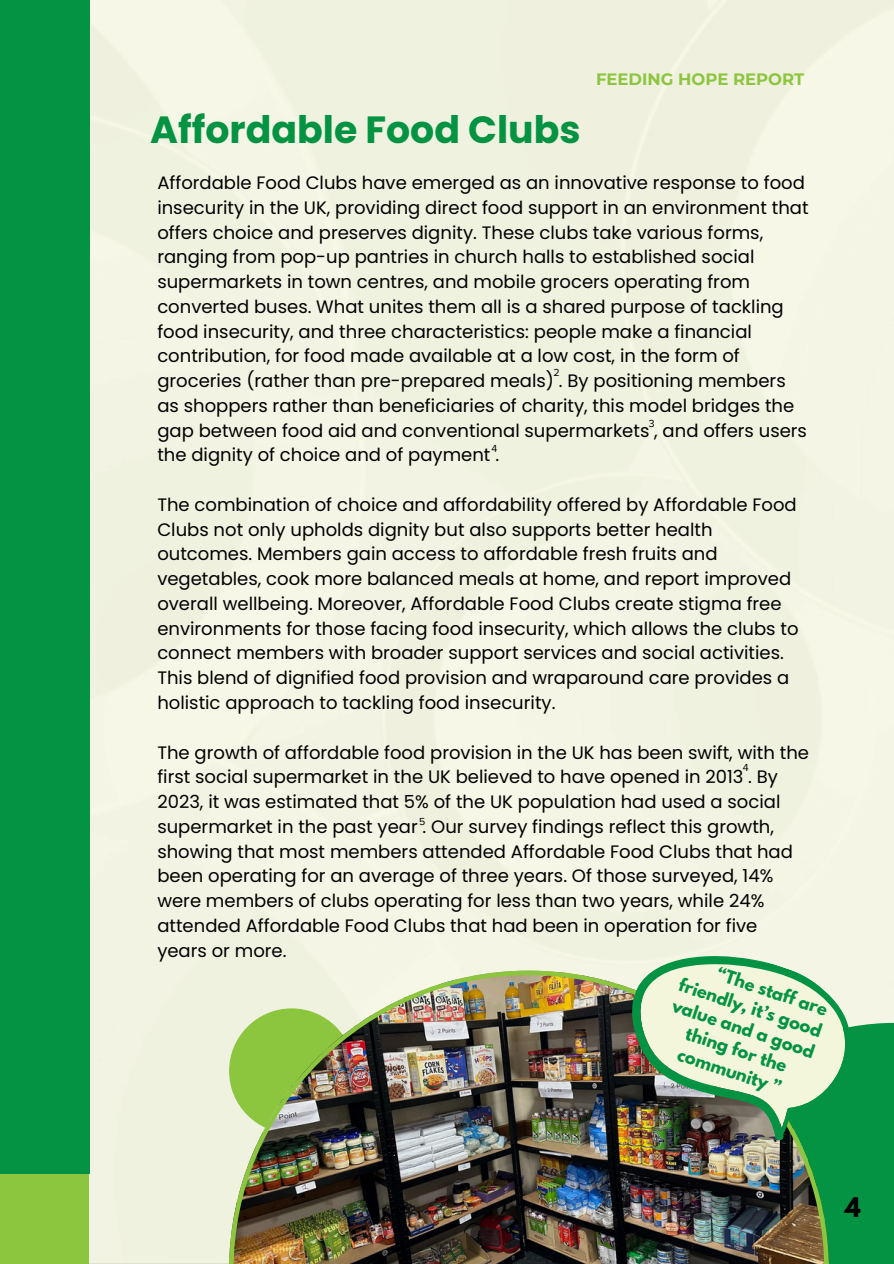
<style>
.page{position:relative;width:894px;height:1264px;background:#fff}
.page>*{position:absolute;margin:0;border:0;box-sizing:border-box;transform-origin:0 0}
.t1{font:700 37.8px "Poppins";color:#049343}
.t2{font:700 24px "League Spartan";color:#000}
.t3{font:18px/24.8px "Poppins";color:#000}
.t4{font:700 16.5px "Montserrat";color:#8cc53e}
.t5{font:700 16.35px "League Spartan";color:#049343}
.t6{font:10.5px "Proxima Nova";color:#000}
</style>
<div class="page">
<div style="left:0;top:0;width:893px;height:1262px;background:#f2f3e2"></div>
<div style="left:643px;top:1022px;width:250px;height:241px;background:#049343"></div>
<img style="left:229px;top:970px;width:599px;height:293px">
<img style="left:605px;top:924px;width:265px;height:229px">
<div style="left:0;top:0;width:89px;height:1173px;background:#049343"></div>
<div style="left:0;top:1174px;width:89px;height:89px;background:#8cc53e"></div>
<p class="t1" style="left:150px;top:103px;width:432px">Affordable Food Clubs</p>
<p class="t4" style="left:596px;top:69px;width:210px">FEEDING HOPE REPORT</p>
<h1 class="t3" style="left:157px;top:170px;width:652px">Affordable Food Clubs have emerged as an innovative response to food insecurity in the UK, providing direct food support in an environment that offers choice and preserves dignity. These clubs take various forms, ranging from pop-up pantries in church halls to established social supermarkets in town centres, and mobile grocers operating from converted buses. What unites them all is a shared purpose of tackling food insecurity, and three characteristics: people make a financial contribution, for food made available at a low cost, in the form of groceries (rather than pre-prepared meals) . By positioning members as shoppers rather than beneficiaries of charity, this model bridges the gap between food aid and conventional supermarkets , and offers users the dignity of choice and of payment .</h1>
<p class="t3" style="left:157px;top:492px;width:642px">The combination of choice and affordability offered by Affordable Food Clubs not only upholds dignity but also supports better health outcomes. Members gain access to affordable fresh fruits and vegetables, cook more balanced meals at home, and report improved overall wellbeing. Moreover, Affordable Food Clubs create stigma free environments for those facing food insecurity, which allows the clubs to connect members with broader support services and social activities.<br>This blend of dignified food provision and wraparound care provides a holistic approach to tackling food insecurity.</p>
<p class="t3" style="left:157px;top:739px;width:653px">The growth of affordable food provision in the UK has been swift, with the first social supermarket in the UK believed to have opened in 2013 . By 2023, it was estimated that 5% of the UK population had used a social supermarket in the past year . Our survey findings reflect this growth, showing that most members attended Affordable Food Clubs that had been operating for an average of three years. Of those surveyed, 14% were members of clubs operating for less than two years, while 24% attended Affordable Food Clubs that had been in operation for five years or more.</p>
<p class="t6" style="left:553px;top:366px;width:8px">2</p>
<p class="t6" style="left:648px;top:417px;width:7px">3</p>
<p class="t6" style="left:491px;top:442px;width:7px">4</p>
<h3 class="t6" style="left:742px;top:761px;width:7px">4</h3>
<p class="t6" style="left:419px;top:815px;width:8px">5</p>
<p class="t5" style="left:719px;top:965px;width:117px;rotate:18deg">“The staff are</p>
<p class="t5" style="left:681px;top:976px;width:151px;rotate:18deg">friendly, it’s good</p>
<p class="t5" style="left:675px;top:997px;width:150px;rotate:18deg">value and a good</p>
<p class="t5" style="left:688px;top:1025px;width:107px;rotate:18deg">thing for the</p>
<p class="t5" style="left:680px;top:1045px;width:109px;rotate:18deg">community ”</p>
<p class="t2" style="left:844px;top:1195px;width:17px">4</p>
</div>
